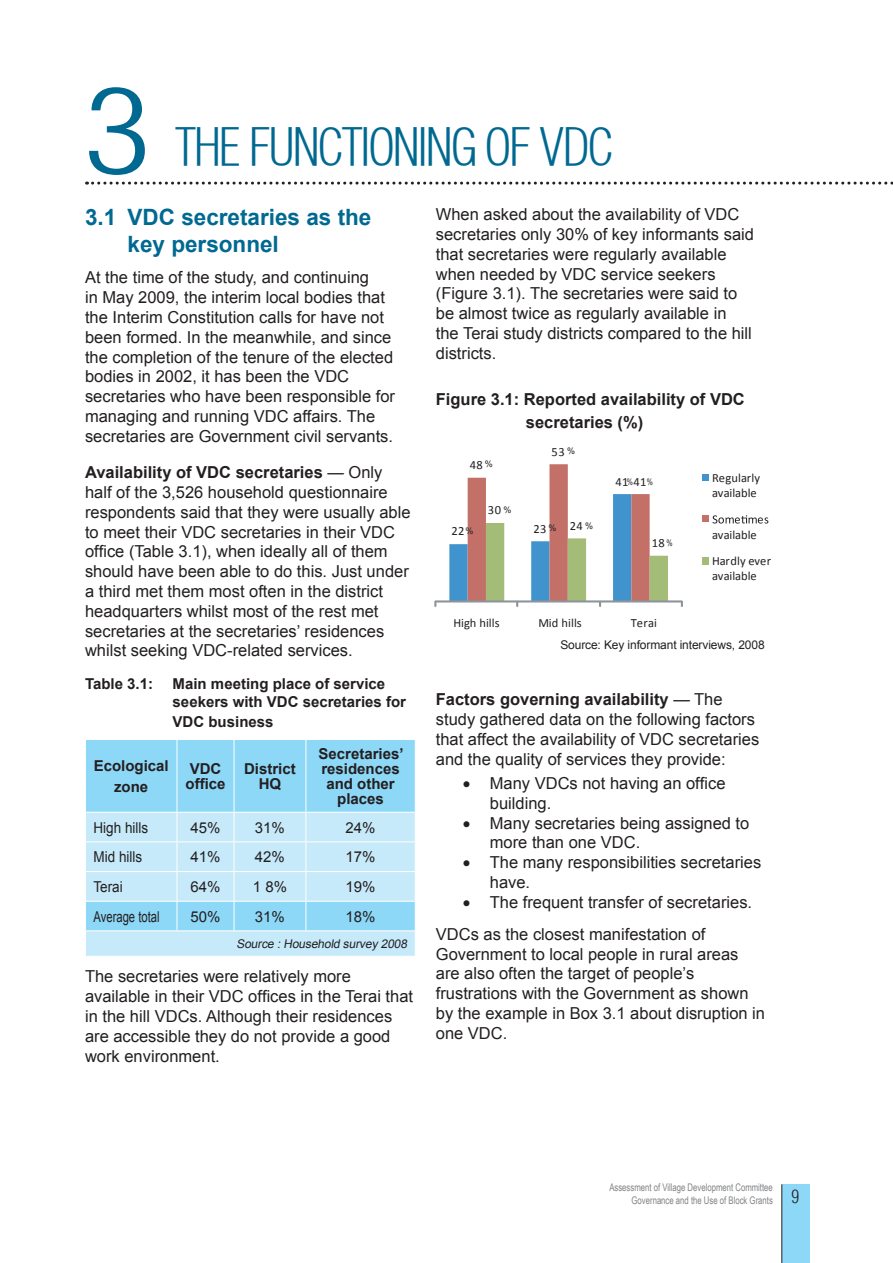
<style>
.page{position:relative;width:893px;height:1263px;background:#fff}
.page>*{position:absolute;margin:0;border:0;box-sizing:border-box;transform-origin:0 0}
.t1{font:114.6px "Context Light Cond S Si";color:#006991;scale:1.31 1}
.t2{font:49.5px "Context Light Cond S Si";color:#006991}
.t3{font:700 22.5px/27px "Arial";color:#006991}
.t4{font:16.5px/19.8px "Arial";color:#231f20}
.t5{font:700 16.5px/22.8px "Arial";color:#231f20}
.t6{font:700 15px/15px "Arial";color:#231f20;text-align:center}
.t7{font:15px "Arial";color:#231f20}
.t8{font:15px "Arial";color:#231f20;scale:.9 1}
.t9{font:15px "Arial";color:#231f20;scale:.75 1}
.t10{font:12.45px/15.5px "Calibri";color:#231f20}
.t11{font:12px "Arial";letter-spacing:-.01em;color:#231f20}
.t12{font:italic 12px "Arial";color:#231f20}
.t13{font:10.5px/12.6px "Arial Narrow";color:#808285;text-align:right;scale:.9 1}
.t14{font:9px "Arial";color:#231f20}
.t15{font:9px "Arial";color:#231f20;scale:.77 1}
.t16{font:9px "Arial";color:#231f20;scale:.78 1}
.s1{font-weight:700}
</style>
<div class="page">
<hr style="left:781px;top:1184px;width:1px;height:79px;background:#231f20">
<div style="left:86px;top:740px;width:329px;height:72px;background:#8dd7f7"></div>
<svg style="left:86px;top:813px;width:329px;height:143px;background:#bbe6f9"></svg>
<hr style="left:177px;top:740px;width:1px;height:72px;background:#fff">
<hr style="left:234px;top:740px;width:1px;height:72px;background:#fff">
<hr style="left:306px;top:740px;width:1px;height:72px;background:#fff">
<hr style="left:85px;top:841px;width:92px;height:1px;background:#fff">
<hr style="left:177px;top:841px;width:57px;height:1px;background:#fff">
<hr style="left:234px;top:841px;width:72px;height:1px;background:#fff">
<hr style="left:306px;top:841px;width:110px;height:1px;background:#fff">
<hr style="left:85px;top:871px;width:92px;height:1px;background:#fff">
<hr style="left:177px;top:871px;width:57px;height:1px;background:#fff">
<hr style="left:234px;top:871px;width:72px;height:1px;background:#fff">
<hr style="left:306px;top:871px;width:110px;height:1px;background:#fff">
<hr style="left:85px;top:901px;width:92px;height:1px;background:#fff">
<hr style="left:177px;top:901px;width:57px;height:1px;background:#fff">
<svg style="left:177px;top:812px;width:1px;height:118px"></svg>
<hr style="left:234px;top:901px;width:72px;height:1px;background:#fff">
<svg style="left:234px;top:812px;width:1px;height:118px"></svg>
<hr style="left:306px;top:901px;width:110px;height:1px;background:#fff">
<svg style="left:306px;top:812px;width:1px;height:118px"></svg>
<hr style="left:85px;top:930px;width:92px;height:1px;background:#fff">
<hr style="left:177px;top:930px;width:57px;height:1px;background:#fff">
<hr style="left:234px;top:930px;width:72px;height:1px;background:#fff">
<hr style="left:306px;top:930px;width:110px;height:1px;background:#fff">
<svg style="left:87px;top:182px;width:806px;height:3px"></svg>
<div style="left:435px;top:600px;width:247px;height:2px;border:1px solid #8d949a"></div>
<svg style="left:434px;top:601px;width:2px;height:6px"></svg>
<svg style="left:449px;top:464px;width:219px;height:143px"></svg>
<svg style="left:681px;top:601px;width:2px;height:6px"></svg>
<div style="left:702px;top:474px;width:6px;height:7px;background:#4193cd"></div>
<div style="left:702px;top:515px;width:6px;height:7px;background:#c27068"></div>
<svg style="left:713px;top:515px;width:55px;height:8px"></svg>
<div style="left:702px;top:557px;width:6px;height:7px;background:#a3bc78"></div>
<div style="left:782px;top:1184px;width:27px;height:79px;background:#8dd7f7"></div>
<h1 class="t1" style="left:85px;top:64px;width:44px">3</h1>
<h2 class="t2" style="left:176px;top:118px;width:438px">THE FUNCTIONING OF VDC</h2>
<h3 class="t3" style="left:128px;top:204px;width:245px;text-indent:-43px">3.1 VDC secretaries as the key personnel</h3>
<p class="t4" style="left:85px;top:268px;width:311px">At the time of the study, and continuing<br>in May 2009, the interim local bodies that the Interim Constitution calls for have not been formed. In the meanwhile, and since the completion of the tenure of the elected bodies in 2002, it has been the VDC secretaries who have been responsible for managing and running VDC affairs. The secretaries are Government civil servants.</p>
<p class="t4" style="left:85px;top:463px;width:327px"><span class="s1">Availability of VDC secretaries</span> — Only half of the 3,526 household questionnaire respondents said that they were usually able to meet their VDC secretaries in their VDC office (Table 3.1), when ideally all of them should have been able to do this. Just under a third met them most often in the district headquarters whilst most of the rest met secretaries at the secretaries’ residences whilst seeking VDC-related services.</p>
<p class="t6" style="left:85px;top:676px;width:70px">Table 3.1:</p>
<p class="t6" style="left:173px;top:674px;width:235px;line-height:19.4px;text-align:left">Main meeting place of service seekers with VDC secretaries for<br>VDC business</p>
<p class="t6" style="left:94px;top:755px;width:77px;line-height:21px">Ecological zone</p>
<p class="t6" style="left:185px;top:761px;width:42px;text-align:left">VDC office</p>
<p class="t6" style="left:244px;top:761px;width:53px">District<br>HQ</p>
<p class="t6" style="left:318px;top:746px;width:87px">Secretaries’ residences and other places</p>
<p class="t8" style="left:94px;top:817px;width:62px">High hills</p>
<p class="t7" style="left:190px;top:817px;width:32px">45%</p>
<p class="t7" style="left:255px;top:817px;width:32px">31%</p>
<p class="t7" style="left:346px;top:817px;width:32px">24%</p>
<p class="t8" style="left:94px;top:847px;width:56px">Mid hills</p>
<p class="t7" style="left:190px;top:847px;width:32px">41%</p>
<p class="t7" style="left:255px;top:847px;width:32px">42%</p>
<p class="t7" style="left:346px;top:847px;width:32px">17%</p>
<p class="t8" style="left:94px;top:877px;width:34px">Terai</p>
<p class="t7" style="left:190px;top:877px;width:32px">64%</p>
<p class="t7" style="left:253px;top:877px;width:36px">1 8%</p>
<p class="t7" style="left:346px;top:877px;width:32px">19%</p>
<p class="t9" style="left:94px;top:906px;width:90px">Average total</p>
<p class="t7" style="left:190px;top:906px;width:32px">50%</p>
<p class="t7" style="left:255px;top:906px;width:32px">31%</p>
<p class="t7" style="left:346px;top:906px;width:32px">18%</p>
<p class="t12" style="left:237px;top:936px;width:175px">Source :Household survey 2008</p>
<p class="t4" style="left:85px;top:967px;width:330px">The secretaries were relatively more available in their VDC offices in the Terai that in the hill VDCs. Although their residences are accessible they do not provide a good work environment.</p>
<p class="t4" style="left:436px;top:205px;width:320px">When asked about the availability of VDC secretaries only 30% of key informants said that secretaries were regularly available when needed by VDC service seekers (Figure 3.1). The secretaries were said to be almost twice as regularly available in<br>the Terai study districts compared to the hill districts.</p>
<p class="t5" style="left:526px;top:389px;width:220px;text-indent:-90px">Figure 3.1: Reported availability of VDC secretaries (%)</p>
<p class="t14" style="left:485px;top:458px;width:10px">%</p>
<p class="t10" style="left:470px;top:456px;width:15px">48</p>
<p class="t10" style="left:488px;top:502px;width:15px">30</p>
<p class="t14" style="left:503px;top:504px;width:10px">%</p>
<p class="t14" style="left:567px;top:445px;width:10px">%</p>
<p class="t10" style="left:552px;top:443px;width:15px">53</p>
<p class="t14" style="left:548px;top:522px;width:10px">%</p>
<p class="t14" style="left:585px;top:519px;width:10px">%</p>
<p class="t10" style="left:570px;top:517px;width:15px">24</p>
<p class="t10" style="left:451px;top:523px;width:15px">22</p>
<p class="t10" style="left:533px;top:520px;width:15px">23</p>
<p class="t14" style="left:465px;top:525px;width:10px">%</p>
<p class="t10" style="left:615px;top:473px;width:33px">41 41</p>
<p class="t16" style="left:627px;top:476px;width:9px">%</p>
<p class="t15" style="left:647px;top:476px;width:10px">%</p>
<p class="t10" style="left:652px;top:535px;width:15px">18</p>
<p class="t15" style="left:667px;top:537px;width:10px">%</p>
<p class="t10" style="left:453px;top:614px;width:48px">High hills</p>
<p class="t10" style="left:538px;top:614px;width:45px">Mid hills</p>
<p class="t10" style="left:631px;top:614px;width:27px">Terai</p>
<p class="t10" style="left:712px;top:469px;width:50px">Regularly available</p>
<p class="t10" style="left:712px;top:521px;width:61px;line-height:26.2px">available<br>Hardly ever</p>
<p class="t10" style="left:712px;top:568px;width:46px">available</p>
<p class="t11" style="left:560px;top:637px;width:206px">Source: Key informant interviews, 2008</p>
<p class="t4" style="left:436px;top:690px;width:325px"><span class="s1">Factors governing availability</span> — The study gathered data on the following factors that affect the availability of VDC secretaries and the quality of services they provide:</p>
<p class="t4" style="left:490px;top:773px;width:237px;text-indent:-27px">• Many VDCs not having an office building.</p>
<p class="t4" style="left:490px;top:813px;width:261px;text-indent:-27px">• Many secretaries being assigned to more than one VDC.</p>
<p class="t4" style="left:490px;top:853px;width:273px;text-indent:-27px">• The many responsibilities secretaries have.</p>
<p class="t4" style="left:436px;top:886px;width:318px;line-height:31.8px;text-indent:27px">• The frequent transfer of secretaries.<br>VDCs as the closest manifestation of</p>
<p class="t4" style="left:436px;top:944px;width:331px">Government to local people in rural areas are also often the target of people’s frustrations with the Government as shown by the example in Box 3.1 about disruption in one VDC.</p>
<p class="t13" style="left:609px;top:1181px;width:183px">Assessment of Village Development Committee<br>Governance and the Use of Block Grants</p>
</div>
